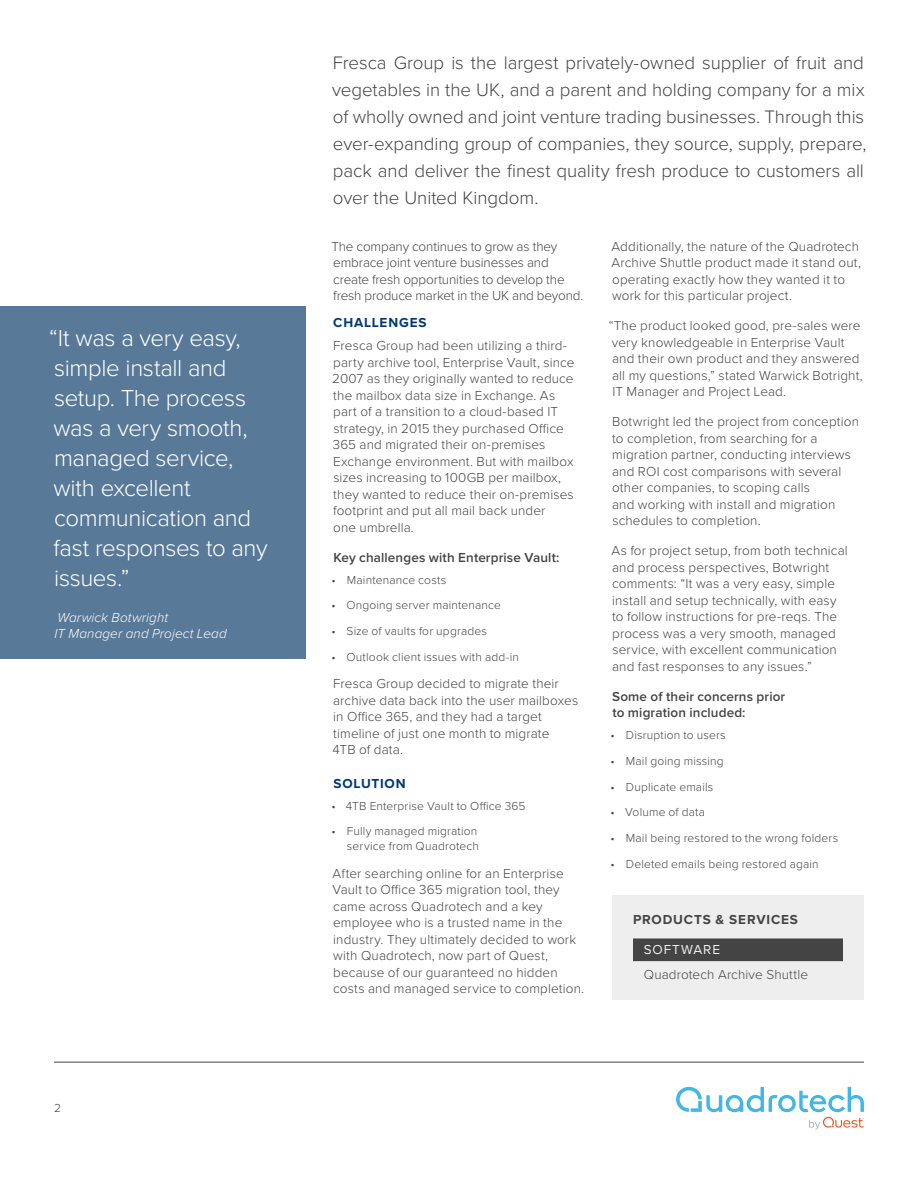
<style>
.page{position:relative;width:918px;height:1188px;background:#fff}
.page>*{position:absolute;margin:0;border:0;box-sizing:border-box;transform-origin:0 0}
.Callout_Box_Large{font:300 24px/30px "Proxima Nova";letter-spacing:-.015em;color:#fff}
.Intro_Paragraph{font:300 18.75px/27px "Proxima Nova";letter-spacing:-.005em;color:#444}
.Body{font:300 13.5px/16.5px "Proxima Nova";letter-spacing:.01em;color:#444}
.Section_Heading_1{font:300 13.5px/16.5px "Proxima Nova";letter-spacing:-.01em;color:#444}
.Section_Heading_2{font:600 13.5px/16.5px "Proxima Nova";letter-spacing:.01em;color:#444}
.Callout_Box_Byline{font:italic 300 13.5px "Proxima Nova";letter-spacing:.01em;color:#fff}
.System_Requirements{font:300 13.5px "Proxima Nova";letter-spacing:.01em;color:#444}
.Section_Heading_1-2{font:700 13.5px "Proxima Nova";letter-spacing:.065em;color:#003876}
.System_Requirements-2{font:700 13.5px "Proxima Nova";letter-spacing:.065em;color:#444}
.System_Requirements-3{font:13.5px "Proxima Nova";letter-spacing:.07em;color:#eee}
.t1{font:300 12px/15px "Proxima Nova";letter-spacing:.015em;color:#444;text-align:right}
</style>
<div class="page">
<hr style="left:54px;top:1062px;width:810px;height:1px;background:#444">
<svg style="left:676px;top:1087px;width:188px;height:43px"></svg>
<div style="left:612px;top:895px;width:252px;height:105px;background:#eee"></div>
<div style="left:633px;top:938px;width:210px;height:23px;background:#444"></div>
<div style="left:0;top:307px;width:306px;height:352px;background:#597999"></div>
<p class="Callout_Box_Large" style="left:49px;top:322px;width:220px">“It was a very easy, simple install and setup. The process was a very smooth, managed service, with excellent communication and fast responses to any issues.”</p>
<p class="Callout_Box_Byline" style="left:57px;top:608px;width:112px">Warwick Botwright</p>
<p class="Callout_Box_Byline" style="left:54px;top:624px;width:174px">IT Manager and Project Lead</p>
<p class="t1" style="left:54px;top:1100px;width:8px">2</p>
<p class="Intro_Paragraph" style="left:332px;top:48px;width:536px">Fresca Group is the largest privately-owned supplier of fruit and vegetables in the UK, and a parent and holding company for a mix of wholly owned and joint venture trading businesses. Through this ever-expanding group of companies, they source, supply, prepare, pack and deliver the finest quality fresh produce to customers all over the United Kingdom.</p>
<p class="Section_Heading_1" style="left:331px;top:237px;width:254px">The company continues to grow as they embrace joint venture businesses and create fresh opportunities to develop the fresh produce market in the UK and beyond.</p>
<p class="Section_Heading_1-2" style="left:333px;top:313px;width:95px">CHALLENGES</p>
<p class="Body" style="left:332px;top:337px;width:244px">Fresca Group had been utilizing a third&shy;party archive tool, Enterprise Vault, since 2007 as they originally wanted to reduce the mailbox data size in Exchange. As part of a transition to a cloud-based IT strategy, in 2015 they purchased Office 365 and migrated their on-premises Exchange environment. But with mailbox sizes increasing to 100GB per mailbox, they wanted to reduce their on-premises footprint and put all mail back under<br>one umbrella.</p>
<p class="Section_Heading_2" style="left:333px;top:549px;width:228px">Key challenges with Enterprise Vault:</p>
<p class="t1" style="left:331px;top:572px;width:117px">• Maintenance costs</p>
<p class="t1" style="left:331px;top:597px;width:171px">• Ongoing server maintenance</p>
<p class="t1" style="left:331px;top:623px;width:157px">• Size of vaults for upgrades</p>
<p class="t1" style="left:331px;top:649px;width:189px">• Outlook client issues with add-in</p>
<p class="Body" style="left:332px;top:675px;width:247px">Fresca Group decided to migrate their archive data back into the user mailboxes in Office 365, and they had a target timeline of just one month to migrate<br>4TB of data.</p>
<p class="Section_Heading_1-2" style="left:333px;top:773px;width:74px">SOLUTION</p>
<p class="t1" style="left:331px;top:798px;width:196px">• 4TB Enterprise Vault to Office 365</p>
<p class="t1" style="left:331px;top:823px;width:149px">• Fully managed migration service from Quadrotech</p>
<p class="Body" style="left:332px;top:864px;width:253px">After searching online for an Enterprise Vault to Office 365 migration tool, they came across Quadrotech and a key employee who is a trusted name in the industry. They ultimately decided to work with Quadrotech, now part of Quest, because of our guaranteed no hidden costs and managed service to completion.</p>
<p class="Body" style="left:612px;top:237px;width:251px">Additionally, the nature of the Quadrotech Archive Shuttle product made it stand out, operating exactly how they wanted it to work for this particular project.</p>
<p class="Body" style="left:609px;top:317px;width:256px">“The product looked good, pre-sales were very knowledgeable in Enterprise Vault and their own product and they answered all my questions,” stated Warwick Botright, IT Manager and Project Lead.</p>
<p class="Body" style="left:612px;top:413px;width:248px">Botwright led the project from conception to completion, from searching for a migration partner, conducting interviews and ROI cost comparisons with several other companies, to scoping calls<br>and working with install and migration schedules to completion.</p>
<p class="Body" style="left:612px;top:542px;width:238px">As for project setup, from both technical and process perspectives, Botwright comments: “It was a very easy, simple install and setup technically, with easy to follow instructions for pre-reqs. The process was a very smooth, managed service, with excellent communication and fast responses to any issues.”</p>
<p class="Section_Heading_2" style="left:612px;top:688px;width:175px">Some of their concerns prior to migration included:</p>
<p class="t1" style="left:610px;top:727px;width:117px">• Disruption to users</p>
<p class="t1" style="left:610px;top:753px;width:115px">• Mail going missing</p>
<p class="t1" style="left:610px;top:779px;width:104px">• Duplicate emails</p>
<p class="t1" style="left:610px;top:804px;width:96px">• Volume of data</p>
<p class="t1" style="left:610px;top:830px;width:229px">• Mail being restored to the wrong folders</p>
<p class="t1" style="left:610px;top:856px;width:210px">• Deleted emails being restored again</p>
<p class="System_Requirements-2" style="left:633px;top:909px;width:167px">PRODUCTS &amp; SERVICES</p>
<p class="System_Requirements-3" style="left:644px;top:942px;width:78px">SOFTWARE</p>
<p class="System_Requirements" style="left:644px;top:964px;width:166px">Quadrotech Archive Shuttle</p>
</div>
